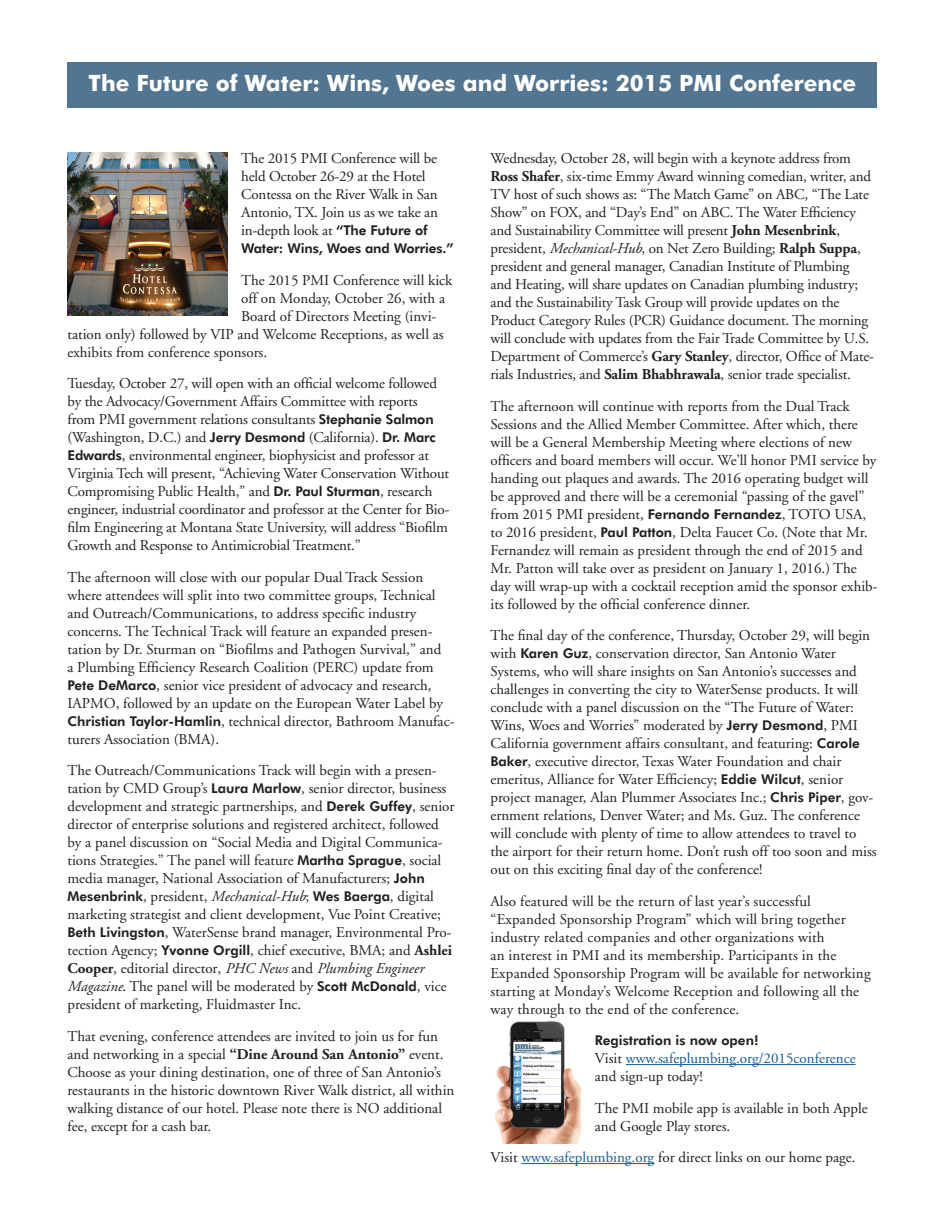
<style>
.page{position:relative;width:945px;height:1215px;background:#fff}
.page>*{position:absolute;margin:0;border:0;box-sizing:border-box;transform-origin:0 0}
.t1{font:700 22.5px "Futura BT";color:#fff}
.t2{font:15px/18px "Adobe Garamond";color:#231f20}
.t3{font:15px/18px "Adobe Garamond";color:#175d9e}
.t4{font:800 13.5px "Futura BT";letter-spacing:-.01em;color:#231f20}
.s1{font-family:"Futura BT";font-weight:800;font-size:13.5px}
.s2{font-style:italic}
.s3{font-weight:700}
.s4{font-family:"Adobe Garamond Pro"}
.s5{color:#231f20}
.s6{color:#175d9e}
</style>
<div class="page">
<hr style="left:626px;top:1064px;width:230px;height:1px;background:#175d9e">
<hr style="left:521px;top:1163px;width:133px;height:1px;background:#175d9e">
<div style="left:68px;top:62px;width:810px;height:46px;background:#527692"></div>
<img style="left:68px;top:152px;width:160px;height:164px">
<img style="left:496px;top:1021px;width:85px;height:122px">
<p class="t1" style="left:89px;top:70px;width:769px">The Future of Water: Wins, Woes and Worries: 2015 PMI Conference</p>
<p class="t2" style="left:241px;top:150px;width:198px">The 2015 PMI Conference will be held October 26-29 at the Hotel<br>Contessa on the River Walk in San<br>Antonio, TX. Join us as we take an in-depth look at <span class="s1">“The Future of</span></p>
<p class="t4" style="left:241px;top:240px;width:214px">Water: Wins, Woes and Worries.”</p>
<p class="t2" style="left:241px;top:271px;width:213px">The 2015 PMI Conference will kick</p>
<p class="t2" style="left:241px;top:289px;width:205px">off on Monday, October 26, with a</p>
<p class="t2" style="left:241px;top:307px;width:197px">Board of Directors Meeting (invi-</p>
<p class="t2" style="left:68px;top:325px;width:378px">tation only) followed by VIP and Welcome Receptions, as well as</p>
<p class="t2" style="left:68px;top:343px;width:201px">exhibits from conference sponsors.</p>
<p class="t2" style="left:68px;top:375px;width:384px">Tuesday, October 27, will open with an official welcome followed by the Advocacy/Government Affairs Committee with reports<br>from PMI government relations consultants <span class="s1">Stephanie Salmon </span>(Washington, D.C.) and <span class="s1">Jerry Desmond</span> (California). <span class="s1">Dr. Marc Edwards</span>, environmental engineer, biophysicist and professor at Virginia Tech will present, “Achieving Water Conservation Without Compromising Public Health,” and <span class="s1">Dr. Paul Sturman</span>, research engineer, industrial coordinator and professor at the Center for Bio&shy;film Engineering at Montana State University, will address “Biofilm Growth and Response to Antimicrobial Treatment.”</p>
<p class="t2" style="left:68px;top:568px;width:388px">The afternoon will close with our popular Dual Track Session where attendees will split into two committee groups, Technical and Outreach/Communications, to address specific industry concerns. The Technical Track will feature an expanded presen&shy;tation by Dr. Sturman on “Biofilms and Pathogen Survival,” and<br>a Plumbing Efficiency Research Coalition (PERC) update from <span class="s1">Pete DeMarco</span>, senior vice president of advocacy and research, IAPMO, followed by an update on the European Water Label by <span class="s1">Christian Taylor-Hamlin</span>, technical director, Bathroom Manufac&shy;turers Association (BMA).</p>
<p class="t2" style="left:68px;top:762px;width:388px">The Outreach/Communications Track will begin with a presen&shy;tation by CMD Group’s <span class="s1">Laura Marlow</span>, senior director, business development and strategic partnerships, and <span class="s1">Derek Guffey</span>, senior director of enterprise solutions and registered architect, followed by a panel discussion on “Social Media and Digital Communica&shy;tions Strategies.” The panel will feature <span class="s1">Martha Sprague</span>, social media manager, National Association of Manufacturers; <span class="s1">John Mesenbrink</span>, president, <span class="s2">Mechanical-Hub</span>; <span class="s1">Wes Baerga</span>, digital marketing strategist and client development, Vue Point Creative; <span class="s1">Beth Livingston</span>, WaterSense brand manager, Environmental Pro&shy;tection Agency; <span class="s1">Yvonne Orgill</span>, chief executive, BMA; and <span class="s3">Ashlei Cooper</span>, <span class="s4">editorial director</span>, <span class="s2">PHC News</span> and <span class="s2">Plumbing Engineer Magazine</span>. The panel will be moderated by <span class="s1">Scott McDonald</span>, vice president of marketing, Fluidmaster Inc.</p>
<p class="t2" style="left:68px;top:1027px;width:388px">That evening, conference attendees are invited to join us for fun and networking in a special <span class="s3">“Dine Around San Antonio”</span> event.<br>Choose as your dining destination, one of three of San Antonio’s restaurants in the historic downtown River Walk district, all within walking distance of our hotel. Please note there is NO additional fee, except for a cash bar.</p>
<p class="t2" style="left:490px;top:150px;width:385px">Wednesday, October 28, will begin with a keynote address from <span class="s3">Ross Shafer</span>, six-time Emmy Award winning comedian, writer, and TV host of such shows as: “The Match Game” on ABC, “The Late Show” on FOX, and “Day’s End” on ABC. The Water Efficiency and Sustainability Committee will present <span class="s3">John Mesenbrink</span>, president, <span class="s2">Mechanical-Hub</span>, on Net Zero Building; <span class="s3">Ralph Suppa</span>, president and general manager, Canadian Institute of Plumbing and Heating, will share updates on Canadian plumbing industry; and the Sustainability Task Group will provide updates on the Product Category Rules (PCR) Guidance document. The morning will conclude with updates from the Fair Trade Committee by U.S.<br>Department of Commerce’s <span class="s3">Gary Stanley</span>, director, Office of Mate&shy;rials Industries, and <span class="s3">Salim Bhabhrawala</span>, senior trade specialist.</p>
<p class="t2" style="left:490px;top:397px;width:389px">The afternoon will continue with reports from the Dual Track Sessions and the Allied Member Committee. After which, there will be a General Membership Meeting where elections of new officers and board members will occur. We’ll honor PMI service by handing out plaques and awards. The 2016 operating budget will be approved and there will be a ceremonial “passing of the gavel” from 2015 PMI president, <span class="s1">Fernando Fernandez</span>, TOTO USA, to 2016 president, <span class="s1">Paul Patton</span>, Delta Faucet Co. (Note that Mr.<br>Fernandez will remain as president through the end of 2015 and Mr. Patton will take over as president on January 1, 2016.) The day will wrap-up with a cocktail reception amid the sponsor exhib&shy;its followed by the official conference dinner.</p>
<p class="t2" style="left:490px;top:627px;width:388px">The final day of the conference, Thursday, October 29, will begin with <span class="s1">Karen Guz</span>, conservation director, San Antonio Water Systems, who will share insights on San Antonio’s successes and challenges in converting the city to WaterSense products. It will conclude with a panel discussion on the “The Future of Water:<br>Wins, Woes and Worries” moderated by <span class="s1">Jerry Desmond</span>, PMI California government affairs consultant, and featuring: <span class="s1">Carole Baker</span>, executive director, Texas Water Foundation and chair emeritus, Alliance for Water Efficiency; <span class="s1">Eddie Wilcut</span>, senior project manager, Alan Plummer Associates Inc.; <span class="s1">Chris Piper</span>, gov&shy;ernment relations, Denver Water; and Ms. Guz. The conference will conclude with plenty of time to allow attendees to travel to the airport for their return home. Don’t rush off too soon and miss out on this exciting final day of the conference!</p>
<p class="t2" style="left:490px;top:892px;width:382px">Also featured will be the return of last year’s successful “Expanded Sponsorship Program” which will bring together industry related companies and other organizations with<br>an interest in PMI and its membership. Participants in the Expanded Sponsorship Program will be available for networking starting at Monday’s Welcome Reception and following all the way through to the end of the conference.</p>
<p class="t4" style="left:595px;top:1032px;width:165px">Registration is now open!</p>
<p class="t3" style="left:595px;top:1050px;width:262px"><span class="s5">Visit</span> www.safeplumbing.org/2015conference <span class="s5">and sign-up today!</span></p>
<p class="t2" style="left:595px;top:1099px;width:274px">The PMI mobile app is available in both Apple and Google Play stores.</p>
<p class="t2" style="left:490px;top:1149px;width:367px">Visit <span class="s6">www.safeplumbing.org</span> for direct links on our home page.</p>
</div>
